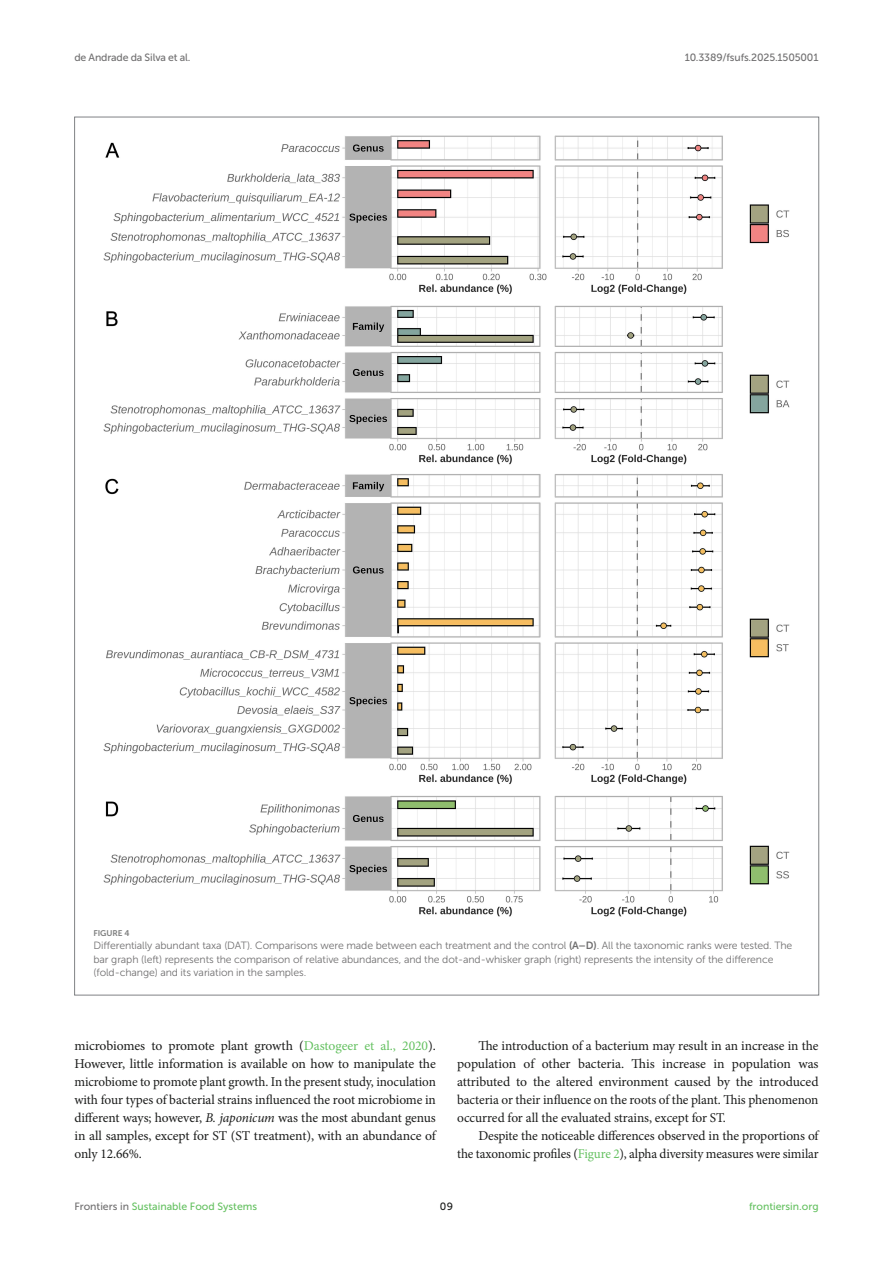
<style>
.page{position:relative;width:893px;height:1263px;background:#fff}
.page>*{position:absolute;margin:0;border:0;box-sizing:border-box;transform-origin:0 0}
.TEXT{font:13.5px/18px "Minion Pro";letter-spacing:-.01em;color:#1b1c1b;text-align:justify}
.FIG_LEG{font:10.5px/13.5px "Museo Sans 300";letter-spacing:-.01em;color:#706f70}
.t1{font:10.5px "Museo Sans 500";color:#65c161}
.t2{font:10.5px "Museo Sans 500";letter-spacing:-.015em;color:#706f70}
.t3{font:10.5px "Museo Sans 500";color:#1b1c1b}
.FIG_HD{font:8.25px "Museo Sans 700";letter-spacing:-.01em;color:#7e7f7f}
.s1{font-family:"Museo Sans 700"}
.s2{color:#65c161}
.s3{font-style:italic}
.s4{color:#706f70}
</style>
<div class="page">
<img style="left:104px;top:136px;width:685px;height:781px">
<p class="t2" style="left:74px;top:51px;width:118px">de Andrade da Silva et al.</p>
<p class="t2" style="left:685px;top:51px;width:135px">10.3389/fsufs.2025.1505001</p>
<p class="FIG_HD" style="left:94px;top:928px;width:37px">FIGURE 4</p>
<p class="FIG_LEG" style="left:94px;top:939px;width:700px">Differentially abundant taxa (DAT). Comparisons were made between each treatment and the control <span class="s1">(A–D)</span>. All the taxonomic ranks were tested. The bar graph (left) represents the comparison of relative abundances, and the dot-and-whisker graph (right) represents the intensity of the difference (fold-change) and its variation in the samples.</p>
<p class="TEXT" style="left:74px;top:1037px;width:363px">microbiomes to promote plant growth (<span class="s2">Dastogeer et al., 2020</span>).<br>However, little information is available on how to manipulate the microbiome to promote plant growth. In the present study, inoculation with four types of bacterial strains influenced the root microbiome in different ways; however, <span class="s3">B. japonicum</span> was the most abundant genus in all samples, except for ST (ST treatment), with an abundance of only 12.66%.</p>
<p class="TEXT" style="left:457px;top:1037px;width:363px;text-indent:21px">The introduction of a bacterium may result in an increase in the population of other bacteria. This increase in population was attributed to the altered environment caused by the introduced bacteria or their influence on the roots of the plant. This phenomenon occurred for all the evaluated strains, except for ST.</p>
<p class="TEXT" style="left:457px;top:1127px;width:363px;text-align:right">Despite the noticeable differences observed in the proportions of<br>the taxonomic profiles (<span class="s2">Figure 2</span>), alpha diversity measures were similar</p>
<p class="t1" style="left:74px;top:1200px;width:184px"><span class="s4">Frontiers in</span> Sustainable Food Systems</p>
<p class="t3" style="left:440px;top:1200px;width:15px">09</p>
<p class="t1" style="left:749px;top:1200px;width:71px">frontiersin.org</p>
</div>
